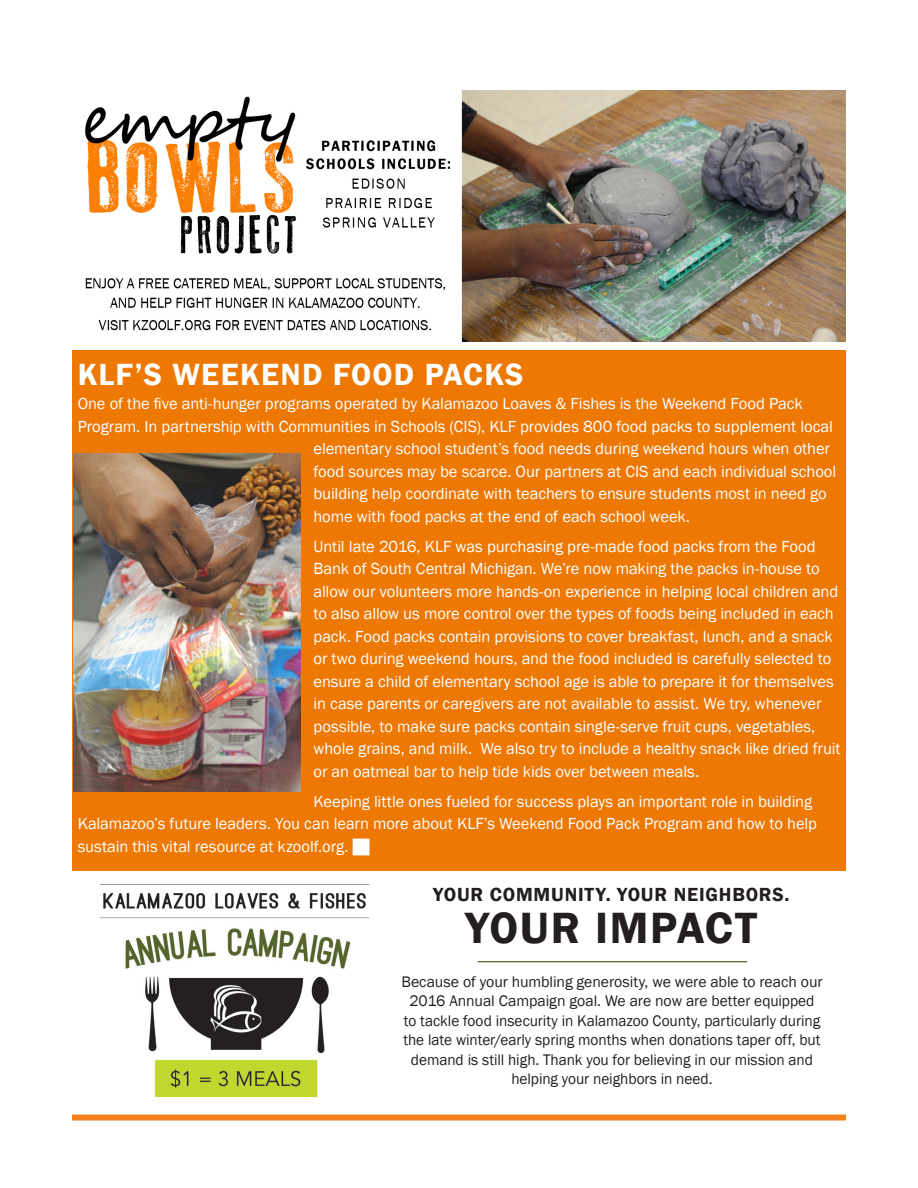
<style>
.page{position:relative;width:918px;height:1188px;background:#fff}
.page>*{position:absolute;margin:0;border:0;box-sizing:border-box;transform-origin:0 0}
.Box_text_white{font:600 45px "Franklin Gothic";letter-spacing:.035em;color:#231f20}
.Box_text_white-2{font:600 31.5px "Franklin Gothic";letter-spacing:.035em;color:#fff}
.Box_text_white-3{font:600 19.5px "Franklin Gothic";letter-spacing:.04em;color:#231f20}
.Box_text_white-4{font:16.5px/22.5px "Franklin Gothic";letter-spacing:-.005em;color:#fff}
.Box_text_white-5{font:15.75px/19.5px "Franklin Gothic";letter-spacing:-.005em;color:#231f20;text-align:center}
</style>
<div class="page">
<div style="left:72px;top:351px;width:774px;height:520px;background:#ed7804"></div>
<div style="left:72px;top:1115px;width:774px;height:6px;background:#f58220"></div>
<img style="left:74px;top:453px;width:226px;height:339px">
<img style="left:100px;top:893px;width:268px;height:204px">
<hr style="left:478px;top:961px;width:269px;height:1px;background:#58642c">
<img style="left:85px;top:90px;width:761px;height:252px">
<p class="Box_text_white-2" style="left:78px;top:355px;width:447px">KLF’S WEEKEND FOOD PACKS</p>
<p class="Box_text_white-4" style="left:78px;top:393px;width:727px">One of the five anti-hunger programs operated by Kalamazoo Loaves &amp; Fishes is the Weekend Food Pack</p>
<p class="Box_text_white-4" style="left:78px;top:415px;width:757px">Program. In partnership with Communities in Schools (CIS), KLF provides 800 food packs to supplement local</p>
<p class="Box_text_white-4" style="left:314px;top:438px;width:518px">elementary school student’s food needs during weekend hours when other</p>
<p class="Box_text_white-4" style="left:314px;top:460px;width:524px">food sources may be scarce. Our partners at CIS and each individual school</p>
<p class="Box_text_white-4" style="left:314px;top:483px;width:515px">building help coordinate with teachers to ensure students most in need go</p>
<p class="Box_text_white-4" style="left:314px;top:505px;width:378px">home with food packs at the end of each school week.</p>
<p class="Box_text_white-4" style="left:314px;top:535px;width:529px">Until late 2016, KLF was purchasing pre-made food packs from the Food Bank of South Central Michigan. We’re now making the packs in-house to allow our volunteers more hands-on experience in helping local children and to also allow us more control over the types of foods being included in each pack. Food packs contain provisions to cover breakfast, lunch, and a snack or two during weekend hours, and the food included is carefully selected to ensure a child of elementary school age is able to prepare it for themselves in case parents or caregivers are not available to assist. We try, whenever possible, to make sure packs contain single-serve fruit cups, vegetables, whole grains, and milk. We also try to include a healthy snack like dried fruit or an oatmeal bar to help tide kids over between meals.</p>
<p class="Box_text_white-4" style="left:78px;top:790px;width:741px;text-indent:236px">Keeping little ones fueled for success plays an important role in building<br>Kalamazoo’s future leaders. You can learn more about KLF’s Weekend Food Pack Program and how to help sustain this vital resource at kzoolf.org.</p>
<p class="Box_text_white-3" style="left:433px;top:882px;width:358px">YOUR COMMUNITY. YOUR NEIGHBORS.</p>
<p class="Box_text_white" style="left:466px;top:900px;width:293px">YOUR IMPACT</p>
<p class="Box_text_white-5" style="left:401px;top:972px;width:423px">Because of your humbling generosity, we were able to reach our 2016 Annual Campaign goal. We are now are better equipped to tackle food insecurity in Kalamazoo County, particularly during the late winter/early spring months when donations taper off, but demand is still high. Thank you for believing in our mission and helping your neighbors in need.</p>
</div>
